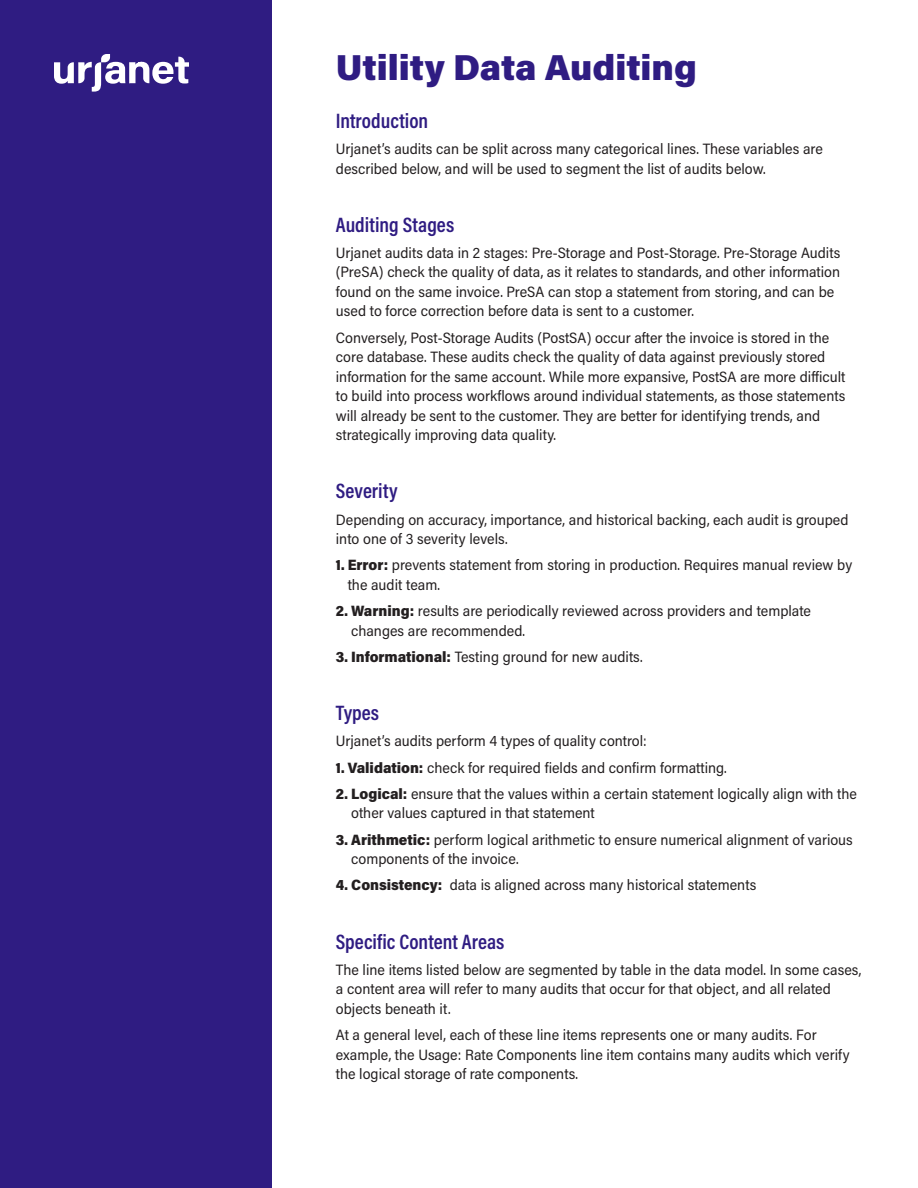
<style>
.page{position:relative;width:918px;height:1188px;background:#fff}
.page>*{position:absolute;margin:0;border:0;box-sizing:border-box;transform-origin:0 0}
.t1{font:900 36px "Acumin Pro";color:#2f1c82}
.body{font:600 21px "Acumin Pro Cond";color:#2f1c82}
.body-2{font:15px/19.5px "Acumin Pro Semi Cond";color:#231f20}
.s1{font-weight:900}
</style>
<div class="page">
<div style="left:0;top:0;width:271px;height:1188px;background:#2f1c82"></div>
<svg style="left:54px;top:54px;width:135px;height:38px"></svg>
<p class="t1" style="left:336px;top:42px;width:362px">Utility Data Auditing</p>
<p class="body" style="left:336px;top:107px;width:94px">Introduction</p>
<p class="body-2" style="left:336px;top:138px;width:489px">Urjanet’s audits can be split across many categorical lines. These variables are described below, and will be used to segment the list of audits below.</p>
<p class="body" style="left:336px;top:211px;width:120px">Auditing Stages</p>
<p class="body-2" style="left:336px;top:242px;width:506px">Urjanet audits data in 2 stages: Pre-Storage and Post-Storage. Pre-Storage Audits (PreSA) check the quality of data, as it relates to standards, and other information found on the same invoice. PreSA can stop a statement from storing, and can be used to force correction before data is sent to a customer.</p>
<p class="body-2" style="left:336px;top:327px;width:511px">Conversely, Post-Storage Audits (PostSA) occur after the invoice is stored in the core database. These audits check the quality of data against previously stored information for the same account. While more expansive, PostSA are more difficult to build into process workflows around individual statements, as those statements will already be sent to the customer. They are better for identifying trends, and strategically improving data quality.</p>
<p class="body" style="left:336px;top:477px;width:63px">Severity</p>
<p class="body-2" style="left:336px;top:509px;width:514px">Depending on accuracy, importance, and historical backing, each audit is grouped into one of 3 severity levels.</p>
<p class="body-2" style="left:348px;top:555px;width:506px;text-indent:-12px"><span class="s1">1. Error:</span> prevents statement from storing in production. Requires manual review by the audit team.</p>
<p class="body-2" style="left:351px;top:601px;width:461px;text-indent:-15px"><span class="s1">2. Warning:</span> results are periodically reviewed across providers and template changes are recommended.</p>
<p class="body-2" style="left:336px;top:646px;width:308px"><span class="s1">3. Informational:</span> Testing ground for new audits.</p>
<p class="body" style="left:336px;top:699px;width:45px">Types</p>
<p class="body-2" style="left:336px;top:731px;width:312px">Urjanet’s audits perform 4 types of quality control:</p>
<p class="body-2" style="left:336px;top:757px;width:392px"><span class="s1">1. Validation:</span> check for required fields and confirm formatting.</p>
<p class="body-2" style="left:351px;top:783px;width:507px;text-indent:-15px"><span class="s1">2. Logical:</span> ensure that the values within a certain statement logically align with the other values captured in that statement</p>
<p class="body-2" style="left:351px;top:829px;width:503px;text-indent:-15px"><span class="s1">3. Arithmetic:</span> perform logical arithmetic to ensure numerical alignment of various components of the invoice.</p>
<p class="body-2" style="left:336px;top:875px;width:422px"><span class="s1">4. Consistency:</span> data is aligned across many historical statements</p>
<p class="body" style="left:336px;top:928px;width:170px">Specific Content Areas</p>
<p class="body-2" style="left:336px;top:959px;width:527px">The line items listed below are segmented by table in the data model. In some cases, a content area will refer to many audits that occur for that object, and all related objects beneath it.</p>
<p class="body-2" style="left:336px;top:1024px;width:515px">At a general level, each of these line items represents one or many audits. For example, the Usage: Rate Components line item contains many audits which verify the logical storage of rate components.</p>
</div>
